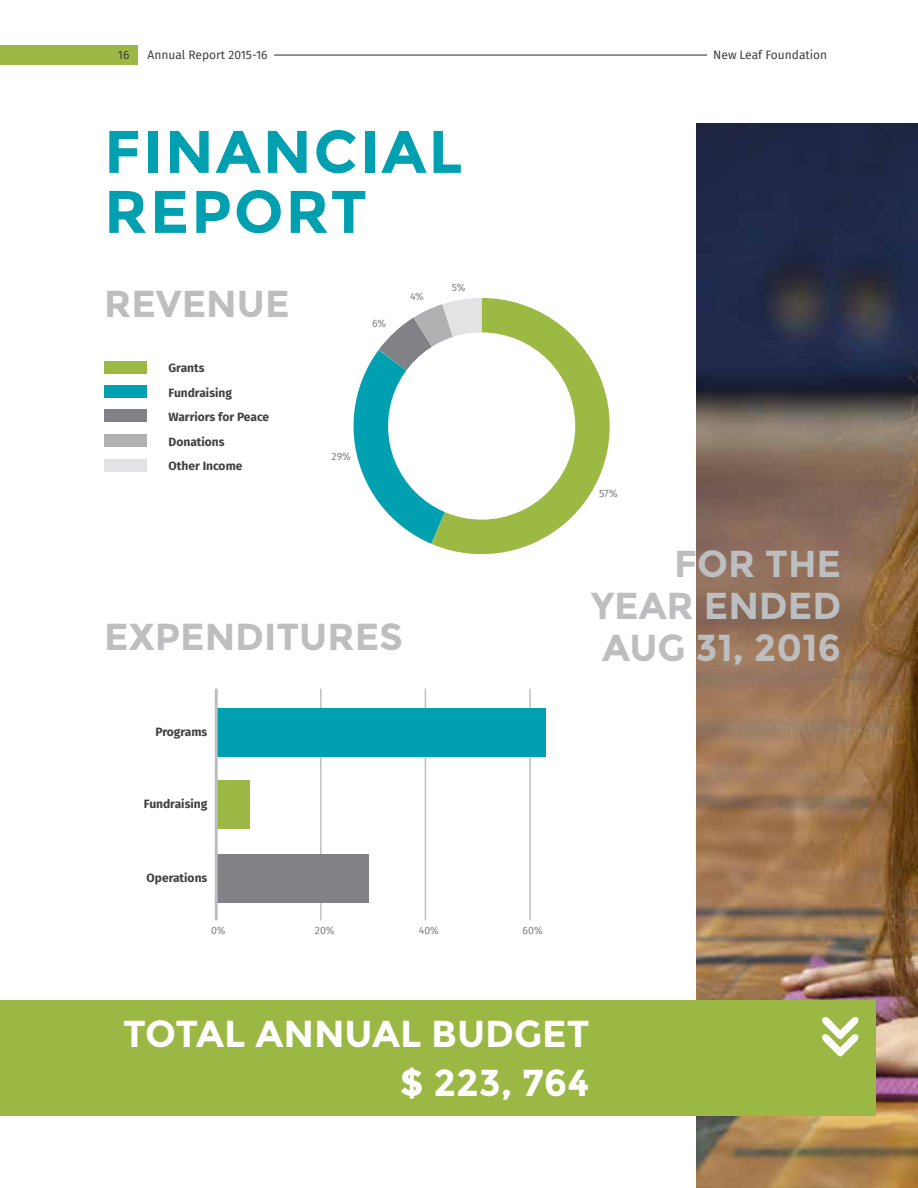
<style>
.page{position:relative;width:918px;height:1188px;background:#fff}
.page>*{position:absolute;margin:0;border:0;box-sizing:border-box;transform-origin:0 0}
.t1{font:700 60px/60px "Montserrat";letter-spacing:.035em;color:#00a0b0}
.t2{font:700 37.5px/42px "Montserrat";color:#bcbec0;text-align:justify}
.t3{font:700 37.5px/49.1px "Montserrat";color:#fff;text-align:right}
.t4{font:700 12px/24.6px "Fira Sans";color:#414042}
.t5{font:12px "Fira Sans";color:#414042}
.t6{font:10.5px "Fira Sans";color:#808285}
</style>
<div class="page">
<img style="left:697px;top:123px;width:221px;height:1065px">
<div style="left:0;top:1000px;width:875px;height:115px;background:#9bb844"></div>
<svg style="left:822px;top:1017px;width:37px;height:40px"></svg>
<hr style="left:320px;top:689px;width:2px;height:231px;background:#bcbec0">
<hr style="left:425px;top:689px;width:1px;height:231px;background:#bcbec0">
<hr style="left:529px;top:689px;width:2px;height:231px;background:#bcbec0">
<div style="left:215px;top:708px;width:331px;height:49px;background:#00a0b0"></div>
<div style="left:215px;top:780px;width:34px;height:48px;background:#9bb844"></div>
<div style="left:215px;top:854px;width:154px;height:48px;background:#808285"></div>
<hr style="left:215px;top:689px;width:3px;height:231px;background:#bcbec0">
<svg style="left:432px;top:298px;width:178px;height:257px;fill:#9bb943"></svg>
<svg style="left:353px;top:298px;width:129px;height:246px"></svg>
<div style="left:388px;top:332px;width:187px;height:188px;background:#fff;border-radius:50%"></div>
<div style="left:104px;top:361px;width:43px;height:12px;background:#9bb943"></div>
<div style="left:104px;top:385px;width:43px;height:13px;background:#00a0b1"></div>
<div style="left:104px;top:410px;width:43px;height:12px;background:#808285"></div>
<div style="left:104px;top:434px;width:43px;height:13px;background:#b0b1b3"></div>
<div style="left:104px;top:459px;width:43px;height:13px;background:#e2e3e4"></div>
<div style="left:0;top:45px;width:137px;height:20px;background:#9bb844"></div>
<hr style="left:274px;top:55px;width:433px;height:1px;background:#414042">
<p class="t5" style="left:118px;top:46px;width:13px">16</p>
<p class="t5" style="left:148px;top:46px;width:122px">Annual Report 2015-16</p>
<p class="t5" style="left:713px;top:46px;width:116px">New Leaf Foundation</p>
<h1 class="t1" style="left:104px;top:122px;width:360px">FINANCIAL<br>REPORT</h1>
<h2 class="t2" style="left:104px;top:283px;width:187px">REVENUE</h2>
<p class="t4" style="left:169px;top:355px;width:102px">Grants<br>Fundraising<br>Warriors for Peace<br>Donations<br>Other Income</p>
<p class="t6" style="left:372px;top:316px;width:16px">6%</p>
<p class="t6" style="left:410px;top:289px;width:15px">4%</p>
<p class="t6" style="left:452px;top:279px;width:15px">5%</p>
<p class="t6" style="left:332px;top:448px;width:21px">29%</p>
<h2 class="t2" style="left:104px;top:616px;width:300px">EXPENDITURES</h2>
<p class="t4" style="left:155px;top:719px;width:53px">Programs</p>
<p class="t4" style="left:144px;top:791px;width:65px">Fundraising</p>
<p class="t4" style="left:147px;top:864px;width:62px">Operations</p>
<p class="t6" style="left:211px;top:923px;width:16px">0%</p>
<p class="t6" style="left:315px;top:923px;width:21px">20%</p>
<p class="t6" style="left:419px;top:923px;width:22px">40%</p>
<p class="t6" style="left:523px;top:923px;width:22px">60%</p>
<p class="t6" style="left:599px;top:486px;width:20px">57%</p>
<h2 class="t2" style="left:591px;top:543px;width:252px;text-indent:83px">FOR THE YEAR ENDED AUG 31, 2016</h2>
<h2 class="t3" style="left:123px;top:1009px;width:468px">TOTAL ANNUAL BUDGET $ 223, 764</h2>
</div>
